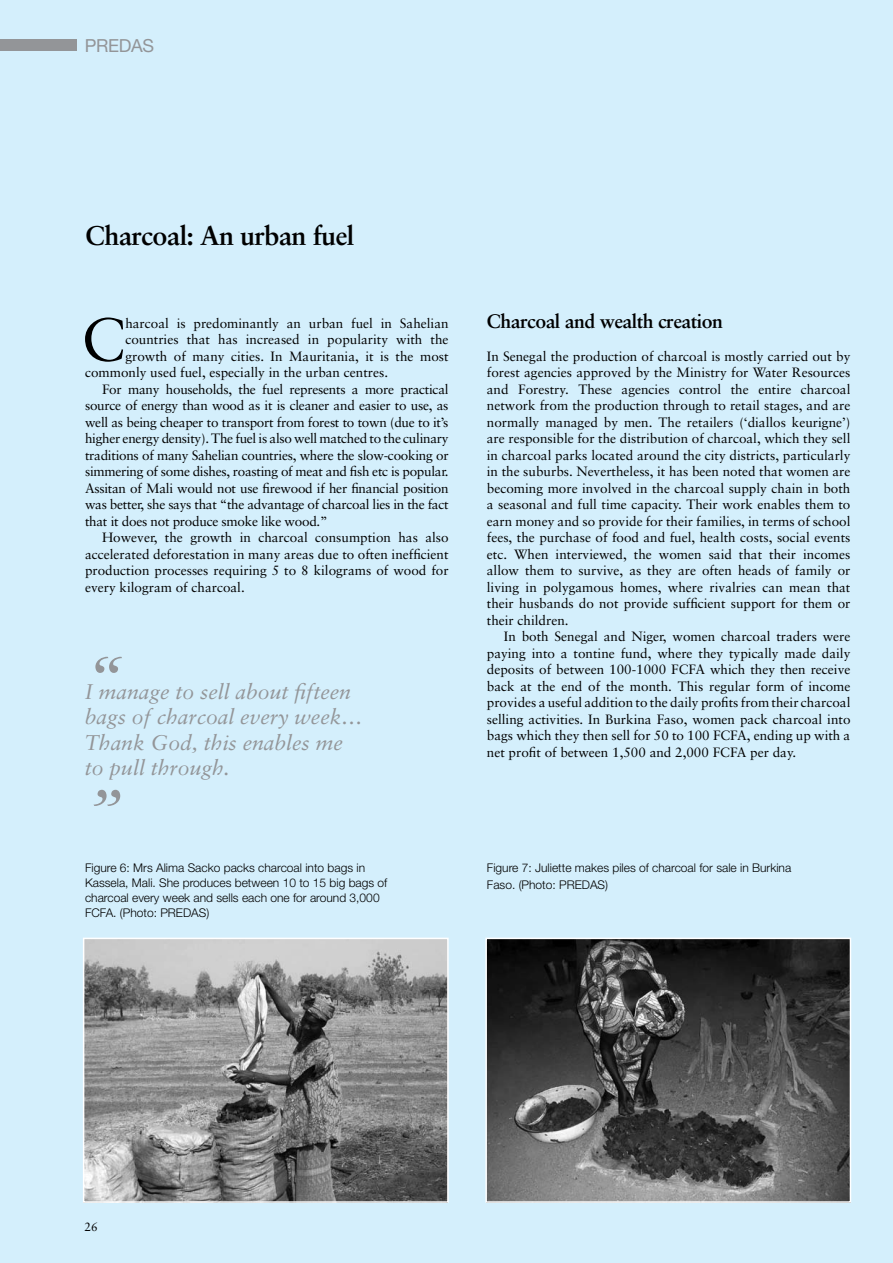
<style>
.page{position:relative;width:893px;height:1263px;background:#d4effc}
.page>*{position:absolute;margin:0;border:0;box-sizing:border-box;transform-origin:0 0}
.t1{font:italic 69.45px "Sabon";color:#939598}
.t2{font:60.75px "Sabon";color:#000}
.t3{font:700 27px "Sabon";letter-spacing:-.025em;color:#000}
.t4{font:italic 21.15px/25px "Sabon";color:#939598}
.t5{font:700 19.5px "Sabon";letter-spacing:-.025em;color:#000}
.t6{font:18px "Helvetica Neue LT";letter-spacing:-.02em;color:#939598}
.t7{font:13.5px/16.5px "Sabon";color:#000;text-align:justify}
.t8{font:13.5px "Sabon";letter-spacing:-.02em;color:#000}
.t9{font:300 12px/15px "Helvetica Neue";color:#000}
.t10{font:12px "Sabon";color:#000}
</style>
<div class="page">
<div style="left:0;top:39px;width:77px;height:12px;background:#939598"></div>
<img style="left:86px;top:941px;width:360px;height:259px">
<div style="left:83px;top:938px;width:366px;height:265px;border:2px solid #fff"></div>
<img style="left:488px;top:941px;width:360px;height:259px">
<div style="left:485px;top:938px;width:366px;height:265px;border:2px solid #fff"></div>
<h3 class="t6" style="left:85px;top:34px;width:71px">PREDAS</h3>
<h3 class="t3" style="left:86px;top:219px;width:270px">Charcoal: An urban fuel</h3>
<h2 class="t2" style="left:82px;top:303px;width:45px">C</h2>
<p class="t7" style="left:125px;top:315px;width:325px">harcoal is predominantly an urban fuel in Sahelian</p>
<p class="t7" style="left:125px;top:331px;width:325px">countries that has increased in popularity with the</p>
<p class="t7" style="left:125px;top:348px;width:325px">growth of many cities. In Mauritania, it is the most</p>
<p class="t7" style="left:85px;top:364px;width:305px">commonly used fuel, especially in the urban centres.</p>
<p class="t8" style="left:102px;top:381px;width:348px">For many households, the fuel represents a more practical</p>
<p class="t8" style="left:85px;top:398px;width:365px">source of energy than wood as it is cleaner and easier to use, as</p>
<p class="t8" style="left:85px;top:414px;width:365px">well as being cheaper to transport from forest to town (due to it’s</p>
<p class="t8" style="left:85px;top:431px;width:365px">higher energy density). The fuel is also well matched to the culinary</p>
<p class="t8" style="left:85px;top:447px;width:365px">traditions of many Sahelian countries, where the slow-cooking or</p>
<p class="t8" style="left:85px;top:464px;width:365px">simmering of some dishes, roasting of meat and fish etc is popular.</p>
<p class="t8" style="left:85px;top:480px;width:365px">Assitan of Mali would not use firewood if her financial position</p>
<p class="t8" style="left:85px;top:497px;width:365px">was better, she says that “the advantage of charcoal lies in the fact</p>
<p class="t8" style="left:85px;top:513px;width:244px">that it does not produce smoke like wood.”</p>
<p class="t7" style="left:102px;top:529px;width:348px">However, the growth in charcoal consumption has also</p>
<p class="t7" style="left:85px;top:546px;width:365px">accelerated deforestation in many areas due to often inefficient</p>
<p class="t7" style="left:85px;top:562px;width:365px">production processes requiring 5 to 8 kilograms of wood for</p>
<p class="t7" style="left:85px;top:579px;width:161px">every kilogram of charcoal.</p>
<h1 class="t1" style="left:85px;top:641px;width:40px">“</h1>
<h3 class="t4" style="left:85px;top:679px;width:280px">I manage to sell about fifteen bags of charcoal every week…<br>Thank God, this enables me to pull through.</h3>
<h1 class="t1" style="left:85px;top:774px;width:40px">”</h1>
<p class="t9" style="left:85px;top:860px;width:304px">Figure 6: Mrs Alima Sacko packs charcoal into bags in Kassela, Mali. She produces between 10 to 15 big bags of charcoal every week and sells each one for around 3,000<br>FCFA. (Photo: PREDAS)</p>
<h3 class="t5" style="left:487px;top:309px;width:238px">Charcoal and wealth creation</h3>
<p class="t7" style="left:487px;top:348px;width:365px">In Senegal the production of charcoal is mostly carried out by forest agencies approved by the Ministry for Water Resources and Forestry. These agencies control the entire charcoal network from the production through to retail stages, and are normally managed by men. The retailers (‘diallos keurigne’) are responsible for the distribution of charcoal, which they sell in charcoal parks located around the city districts, particularly in the suburbs. Nevertheless, it has been noted that women are becoming more involved in the charcoal supply chain in both a seasonal and full time capacity. Their work enables them to earn money and so provide for their families, in terms of school fees, the purchase of food and fuel, health costs, social events etc. When interviewed, the women said that their incomes allow them to survive, as they are often heads of family or living in polygamous homes, where rivalries can mean that their husbands do not provide sufficient support for them or their children.</p>
<p class="t7" style="left:487px;top:628px;width:365px;text-indent:17px">In both Senegal and Niger, women charcoal traders were paying into a tontine fund, where they typically made daily deposits of between 100-1000 FCFA which they then receive back at the end of the month. This regular form of income provides a useful addition to the daily profits from their charcoal selling activities. In Burkina Faso, women pack charcoal into bags which they then sell for 50 to 100 FCFA, ending up with a net profit of between 1,500 and 2,000 FCFA per day.</p>
<p class="t9" style="left:487px;top:860px;width:306px;line-height:16.5px">Figure 7: Juliette makes piles of charcoal for sale in Burkina<br>Faso. (Photo: PREDAS)</p>
<p class="t10" style="left:85px;top:1219px;width:15px">26</p>
</div>
